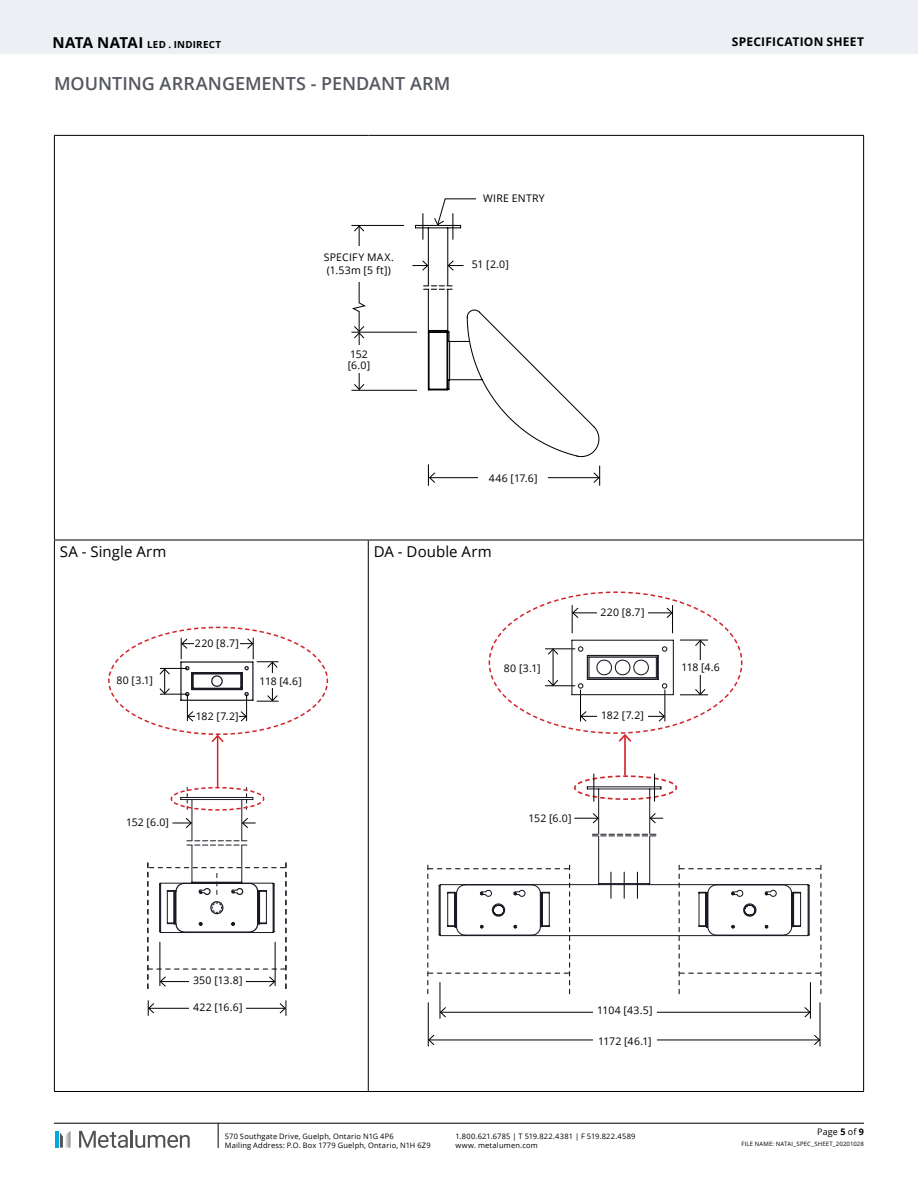
<style>
.page{position:relative;width:918px;height:1188px;background:#fff}
.page>*{position:absolute;margin:0;border:0;box-sizing:border-box;transform-origin:0 0}
.t1{font:600 18px "Open Sans";color:#565860}
.t2{font:15px "Open Sans";letter-spacing:.005em;color:#000}
.t3{font:700 12px "Open Sans";letter-spacing:.02em;color:#000}
.t4{font:10.5px/12.6px "Open Sans";letter-spacing:.02em;color:#000}
.t5{font:700 9.75px "Open Sans";letter-spacing:.025em;color:#000}
.t6{font:9px "Open Sans";letter-spacing:.02em;color:#000}
.t7{font:7.5px/9px "Open Sans";letter-spacing:.025em;color:#000}
.t8{font:6px "Open Sans";letter-spacing:.02em;color:#000}
.s1{font-size:15px}
.s2{font-weight:700}
</style>
<div class="page">
<svg style="left:218px;top:1124px;width:1px;height:24px"></svg>
<hr style="left:55px;top:1131px;width:3px;height:17px;background:#01a8e0">
<svg style="left:60px;top:1131px;width:11px;height:17px"></svg>
<svg style="left:79px;top:1131px;width:49px;height:17px"></svg>
<hr style="left:130px;top:1130px;width:3px;height:18px;background:#525255">
<svg style="left:135px;top:1135px;width:55px;height:13px"></svg>
<hr style="left:54px;top:1123px;width:810px;height:1px;background:#000">
<div style="left:0;top:0;width:918px;height:54px;background:#eceff3"></div>
<hr style="left:54px;top:135px;width:314px;height:1px;background:#000">
<hr style="left:54px;top:136px;width:1px;height:404px;background:#000">
<hr style="left:368px;top:135px;width:496px;height:1px;background:#000">
<hr style="left:863px;top:136px;width:1px;height:404px;background:#000">
<hr style="left:54px;top:540px;width:314px;height:1px;background:#000">
<hr style="left:54px;top:540px;width:1px;height:551px;background:#000">
<hr style="left:368px;top:540px;width:496px;height:1px;background:#000">
<hr style="left:368px;top:540px;width:1px;height:551px;background:#000">
<hr style="left:863px;top:540px;width:1px;height:551px;background:#000">
<hr style="left:54px;top:1091px;width:314px;height:1px;background:#000">
<hr style="left:368px;top:1091px;width:496px;height:1px;background:#000">
<hr style="left:430px;top:477px;width:169px;height:1px;background:#000">
<svg style="left:593px;top:466px;width:7px;height:20px"></svg>
<svg style="left:428px;top:464px;width:8px;height:22px"></svg>
<hr style="left:351px;top:332px;width:66px;height:1px;background:#000">
<hr style="left:351px;top:225px;width:53px;height:1px;background:#000">
<div style="left:478px;top:468px;width:70px;height:20px;background:#fff"></div>
<svg style="left:412px;top:198px;width:188px;height:260px"></svg>
<hr style="left:359px;top:333px;width:1px;height:56px;background:#000">
<svg style="left:353px;top:383px;width:12px;height:7px"></svg>
<svg style="left:351px;top:225px;width:15px;height:114px"></svg>
<hr style="left:351px;top:390px;width:66px;height:1px;background:#000">
<div style="left:343px;top:346px;width:32px;height:27px;background:#fff"></div>
<hr style="left:149px;top:1008px;width:136px;height:1px;background:#000">
<svg style="left:148px;top:1000px;width:7px;height:16px"></svg>
<svg style="left:279px;top:1000px;width:7px;height:16px"></svg>
<div style="left:189px;top:1001px;width:57px;height:12px;background:#fff"></div>
<svg style="left:147px;top:786px;width:140px;height:203px"></svg>
<hr style="left:217px;top:736px;width:1px;height:51px;background:#d2232a">
<svg style="left:108px;top:626px;width:221px;height:118px"></svg>
<hr style="left:810px;top:982px;width:1px;height:36px;background:#000">
<hr style="left:440px;top:982px;width:1px;height:36px;background:#000">
<hr style="left:820px;top:1003px;width:1px;height:43px;background:#000">
<hr style="left:428px;top:1003px;width:1px;height:43px;background:#000">
<hr style="left:440px;top:1012px;width:370px;height:1px;background:#000">
<svg style="left:804px;top:1006px;width:7px;height:12px"></svg>
<svg style="left:439px;top:1006px;width:8px;height:12px"></svg>
<hr style="left:429px;top:1040px;width:390px;height:1px;background:#000">
<svg style="left:813px;top:1034px;width:8px;height:12px"></svg>
<svg style="left:428px;top:1034px;width:7px;height:12px"></svg>
<div style="left:593px;top:1001px;width:63px;height:17px;background:#fff"></div>
<div style="left:593px;top:1032px;width:63px;height:18px;background:#fff"></div>
<hr style="left:624px;top:735px;width:2px;height:40px;background:#d2232a">
<svg style="left:574px;top:774px;width:103px;height:12px"></svg>
<svg style="left:569px;top:786px;width:111px;height:79px"></svg>
<svg style="left:488px;top:591px;width:255px;height:153px"></svg>
<hr style="left:587px;top:655px;width:71px;height:1px;background:#1a1a24">
<hr style="left:673px;top:640px;width:1px;height:55px;background:#1a1a24">
<hr style="left:572px;top:640px;width:101px;height:1px;background:#1a1a24">
<hr style="left:571px;top:640px;width:1px;height:55px;background:#1a1a24">
<hr style="left:572px;top:694px;width:101px;height:1px;background:#1a1a24">
<svg style="left:649px;top:812px;width:14px;height:12px"></svg>
<svg style="left:574px;top:812px;width:25px;height:12px"></svg>
<svg style="left:427px;top:865px;width:394px;height:129px"></svg>
<p class="t5" style="left:52px;top:38px;width:170px"><span class="s1">NATA NATAI</span> LED . INDIRECT</p>
<p class="t3" style="left:732px;top:33px;width:134px">SPECIFICATION SHEET</p>
<h1 class="t1" style="left:54px;top:71px;width:398px">MOUNTING ARRANGEMENTS - PENDANT ARM</h1>
<p class="t4" style="left:324px;top:251px;width:71px">SPECIFY MAX. (1.53m [5 ft])</p>
<p class="t4" style="left:348px;top:349px;width:24px;line-height:10.5px">152 [6.0]</p>
<p class="t4" style="left:483px;top:191px;width:63px">WIRE ENTRY</p>
<p class="t4" style="left:472px;top:258px;width:39px">51 [2.0]</p>
<p class="t4" style="left:489px;top:471px;width:50px">446 [17.6]</p>
<h2 class="t2" style="left:60px;top:541px;width:108px">SA - Single Arm</h2>
<h2 class="t2" style="left:374px;top:541px;width:120px">DA - Double Arm</h2>
<p class="t4" style="left:116px;top:673px;width:38px">80 [3.1]</p>
<p class="t4" style="left:195px;top:637px;width:46px">220 [8.7]</p>
<p class="t4" style="left:196px;top:709px;width:44px">182 [7.2]</p>
<p class="t4" style="left:260px;top:674px;width:44px">118 [4.6]</p>
<p class="t4" style="left:504px;top:662px;width:38px">80 [3.1]</p>
<p class="t4" style="left:601px;top:605px;width:46px">220 [8.7]</p>
<p class="t4" style="left:601px;top:708px;width:44px">182 [7.2]</p>
<p class="t4" style="left:126px;top:816px;width:44px">152 [6.0]</p>
<p class="t4" style="left:529px;top:812px;width:44px">152 [6.0]</p>
<p class="t4" style="left:681px;top:661px;width:40px">118 [4.6</p>
<p class="t4" style="left:193px;top:974px;width:51px">350 [13.8]</p>
<p class="t4" style="left:193px;top:1001px;width:51px">422 [16.6]</p>
<p class="t4" style="left:597px;top:1003px;width:57px">1104 [43.5]</p>
<p class="t4" style="left:598px;top:1035px;width:55px">1172 [46.1]</p>
<p class="t7" style="left:225px;top:1131px;width:207px">570 Southgate Drive, Guelph, Ontario N1G 4P6<br>Mailing Address: P.O. Box 1779 Guelph, Ontario, N1H 6Z9</p>
<p class="t7" style="left:455px;top:1131px;width:181px">1.800.621.6785 | T 519.822.4381 | F 519.822.4589 www. metalumen.com</p>
<p class="t6" style="left:817px;top:1125px;width:48px">Page <span class="s2">5</span> of <span class="s2">9</span></p>
<p class="t8" style="left:741px;top:1140px;width:124px">FILE NAME: NATAI_SPEC_SHEET_20201028</p>
</div>
